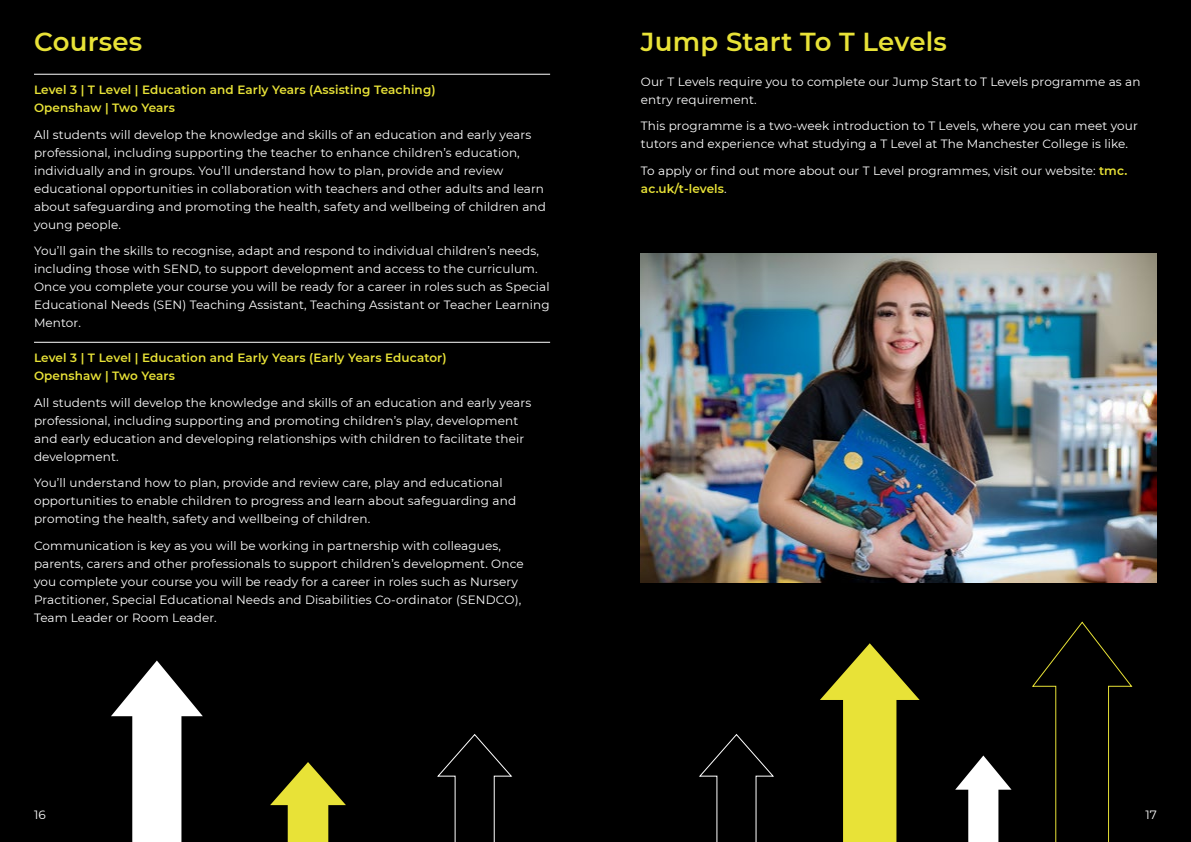
<style>
.page{position:relative;width:1191px;height:842px;background:#fff}
.page>*{position:absolute;margin:0;border:0;box-sizing:border-box;transform-origin:0 0}
.T_Levels_Header{font:600 26px "Montserrat";letter-spacing:.01em;color:#e8e237}
.Body_Copy_T_Levels{font:12px/18px "Montserrat";letter-spacing:.01em;color:#fff}
.Course_Title_T_Levels{font:600 12px/18px "Montserrat";letter-spacing:.01em;color:#e8e237}
.s1{font-weight:600;color:#e8e237}
</style>
<div class="page">
<div style="left:595px;top:0;width:596px;height:842px;background:#000"></div>
<div style="left:0;top:0;width:595px;height:842px;background:#000"></div>
<hr style="left:34px;top:74px;width:516px;height:1px;background:#fff">
<hr style="left:34px;top:342px;width:516px;height:1px;background:#fff">
<svg style="left:111px;top:660px;width:92px;height:182px"></svg>
<svg style="left:437px;top:734px;width:76px;height:108px"></svg>
<svg style="left:270px;top:762px;width:76px;height:80px"></svg>
<svg style="left:955px;top:755px;width:56px;height:87px"></svg>
<svg style="left:1032px;top:621px;width:100px;height:221px"></svg>
<svg style="left:699px;top:734px;width:75px;height:108px"></svg>
<svg style="left:820px;top:643px;width:99px;height:199px"></svg>
<img style="left:641px;top:253px;width:516px;height:330px">
<p class="T_Levels_Header" style="left:34px;top:24px;width:110px">Courses</p>
<p class="Course_Title_T_Levels" style="left:34px;top:80px;width:403px">Level 3 | T Level | Education and Early Years (Assisting Teaching)<br>Openshaw | Two Years</p>
<p class="Body_Copy_T_Levels" style="left:34px;top:125px;width:513px">All students will develop the knowledge and skills of an education and early years professional, including supporting the teacher to enhance children’s education, individually and in groups. You’ll understand how to plan, provide and review educational opportunities in collaboration with teachers and other adults and learn about safeguarding and promoting the health, safety and wellbeing of children and young people.</p>
<p class="Body_Copy_T_Levels" style="left:34px;top:242px;width:517px">You’ll gain the skills to recognise, adapt and respond to individual children’s needs, including those with SEND, to support development and access to the curriculum.<br>Once you complete your course you will be ready for a career in roles such as Special Educational Needs (SEN) Teaching Assistant, Teaching Assistant or Teacher Learning Mentor.</p>
<p class="Course_Title_T_Levels" style="left:34px;top:348px;width:414px">Level 3 | T Level | Education and Early Years (Early Years Educator)<br>Openshaw | Two Years</p>
<p class="Body_Copy_T_Levels" style="left:34px;top:393px;width:498px">All students will develop the knowledge and skills of an education and early years professional, including supporting and promoting children’s play, development and early education and developing relationships with children to facilitate their development.</p>
<p class="Body_Copy_T_Levels" style="left:34px;top:474px;width:483px">You’ll understand how to plan, provide and review care, play and educational opportunities to enable children to progress and learn about safeguarding and promoting the health, safety and wellbeing of children.</p>
<p class="Body_Copy_T_Levels" style="left:34px;top:536px;width:491px">Communication is key as you will be working in partnership with colleagues, parents, carers and other professionals to support children’s development. Once you complete your course you will be ready for a career in roles such as Nursery Practitioner, Special Educational Needs and Disabilities Co-ordinator (SENDCO), Team Leader or Room Leader.</p>
<p class="T_Levels_Header" style="left:641px;top:24px;width:307px">Jump Start To T Levels</p>
<p class="Body_Copy_T_Levels" style="left:641px;top:72px;width:501px">Our T Levels require you to complete our Jump Start to T Levels programme as an entry requirement.</p>
<p class="Body_Copy_T_Levels" style="left:641px;top:117px;width:498px">This programme is a two-week introduction to T Levels, where you can meet your tutors and experience what studying a T Level at The Manchester College is like.</p>
<p class="Body_Copy_T_Levels" style="left:641px;top:161px;width:488px">To apply or find out more about our T Level programmes, visit our website: <span class="s1">tmc. ac.uk/t-levels</span>.</p>
<p class="Body_Copy_T_Levels" style="left:34px;top:806px;width:13px">16</p>
<p class="Body_Copy_T_Levels" style="left:1145px;top:806px;width:13px">17</p>
</div>
